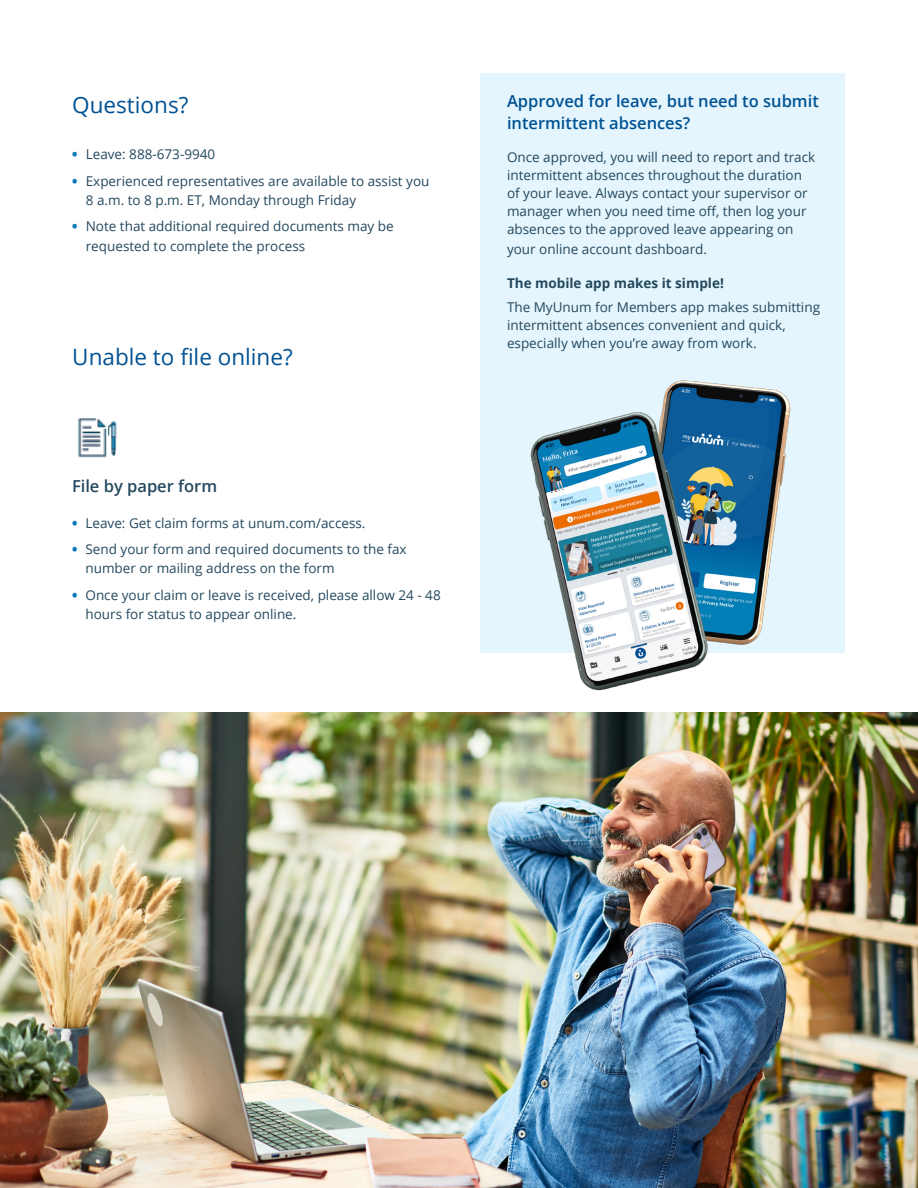
<style>
.page{position:relative;width:918px;height:1188px;background:#fff}
.page>*{position:absolute;margin:0;border:0;box-sizing:border-box;transform-origin:0 0}
.t1{font:22.5px "Open Sans";color:#005294}
.t2{font:600 16.5px/22.5px "Open Sans";color:#005294}
.t3{font:600 16.5px "Open Sans";color:#24485e}
.t4{font:13.5px/18px "Open Sans";color:#24485e}
.t5{font:700 13.5px "Open Sans";color:#24485e}
.s1{font-weight:800;color:#0b7cb7}
</style>
<div class="page">
<div style="left:481px;top:73px;width:364px;height:580px;background:#e4f5fd"></div>
<img style="left:530px;top:380px;width:261px;height:311px">
<img style="left:0;top:713px;width:918px;height:475px">
<img style="left:78px;top:418px;width:39px;height:40px">
<h1 class="t1" style="left:72px;top:90px;width:118px">Questions?</h1>
<p class="t4" style="left:72px;top:145px;width:144px"><span class="s1">•</span> Leave: 888-673-9940</p>
<p class="t4" style="left:86px;top:171px;width:345px;line-height:19.5px;text-indent:-14px"><span class="s1">•</span> Experienced representatives are available to assist you<br>8 a.m. to 8 p.m. ET, Monday through Friday</p>
<p class="t4" style="left:86px;top:216px;width:309px;line-height:19.5px;text-indent:-14px"><span class="s1">•</span> Note that additional required documents may be requested to complete the process</p>
<h1 class="t1" style="left:72px;top:341px;width:222px">Unable to file online?</h1>
<p class="t3" style="left:72px;top:474px;width:147px">File by paper form</p>
<p class="t4" style="left:72px;top:513px;width:295px"><span class="s1">•</span> Leave: Get claim forms at unum.com/access.</p>
<p class="t4" style="left:86px;top:539px;width:323px;line-height:19.5px;text-indent:-14px"><span class="s1">•</span> Send your form and required documents to the fax number or mailing address on the form</p>
<p class="t4" style="left:86px;top:585px;width:357px;line-height:19.5px;text-indent:-14px"><span class="s1">•</span> Once your claim or leave is received, please allow 24 - 48 hours for status to appear online.</p>
<p class="t2" style="left:507px;top:89px;width:313px">Approved for leave, but need to submit intermittent absences?</p>
<p class="t4" style="left:507px;top:148px;width:310px">Once approved, you will need to report and track intermittent absences throughout the duration of your leave. Always contact your supervisor or manager when you need time off, then log your absences to the approved leave appearing on</p>
<p class="t4" style="left:507px;top:240px;width:202px">your online account dashboard.</p>
<p class="t5" style="left:507px;top:274px;width:218px">The mobile app makes it simple!</p>
<p class="t4" style="left:507px;top:298px;width:315px">The MyUnum for Members app makes submitting intermittent absences convenient and quick, especially when you’re away from work.</p>
</div>
